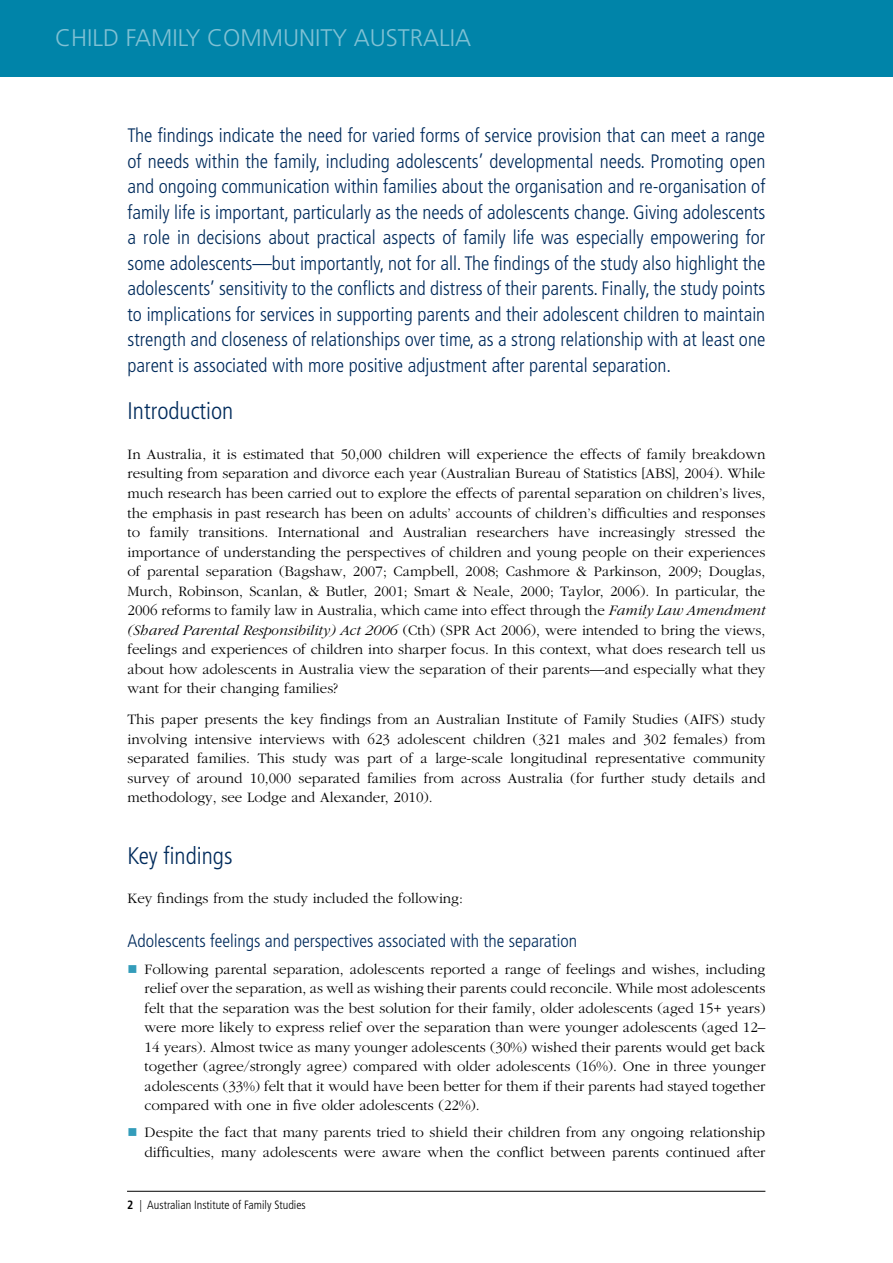
<style>
.page{position:relative;width:893px;height:1263px;background:#fff}
.page>*{position:absolute;margin:0;border:0;box-sizing:border-box;transform-origin:0 0}
.t1{font:300 24px "Frutiger LT";color:#80c1d4}
.Heading_1{font:300 condensed 24px "Frutiger LT";color:#002b5c}
.Landing_page_text{font:300 condensed 19.5px/25.5px "Frutiger LT";color:#002b5c;text-align:justify}
.Heading_3{font:300 condensed 18px "Frutiger LT";color:#002b5c}
.Body_Text{font:300 15px/19.5px "Garamond";color:#000;text-align:justify}
.t2{font:300 condensed 12px "Frutiger LT";color:#000}
.s1{font-style:italic}
.s2{font-weight:700}
</style>
<div class="page">
<div style="left:0;top:0;width:893px;height:77px;background:#0084a9"></div>
<hr style="left:127px;top:1191px;width:638px;height:1px;background:#000">
<h1 class="t1" style="left:55px;top:24px;width:418px">CHILD FAMILY COMMUNITY AUSTRALIA</h1>
<p class="Landing_page_text" style="left:128px;top:123px;width:639px">The findings indicate the need for varied forms of service provision that can meet a range of needs within the family, including adolescents’ developmental needs. Promoting open and ongoing communication within families about the organisation and re-organisation of family life is important, particularly as the needs of adolescents change. Giving adolescents a role in decisions about practical aspects of family life was especially empowering for some adolescents—but importantly, not for all. The findings of the study also highlight the adolescents’ sensitivity to the conflicts and distress of their parents. Finally, the study points to implications for services in supporting parents and their adolescent children to maintain strength and closeness of relationships over time, as a strong relationship with at least one parent is associated with more positive adjustment after parental separation.</p>
<h2 class="Heading_1" style="left:128px;top:397px;width:107px">Introduction</h2>
<p class="Body_Text" style="left:128px;top:445px;width:639px">In Australia, it is estimated that 50,000 children will experience the effects of family breakdown resulting from separation and divorce each year (Australian Bureau of Statistics [ABS], 2004). While much research has been carried out to explore the effects of parental separation on children’s lives, the emphasis in past research has been on adults’ accounts of children’s difficulties and responses to family transitions. International and Australian researchers have increasingly stressed the importance of understanding the perspectives of children and young people on their experiences of parental separation (Bagshaw, 2007; Campbell, 2008; Cashmore &amp; Parkinson, 2009; Douglas, Murch, Robinson, Scanlan, &amp; Butler, 2001; Smart &amp; Neale, 2000; Taylor, 2006). In particular, the 2006 reforms to family law in Australia, which came into effect through the <span class="s1">Family Law Amendment (Shared Parental Responsibility) Act 2006</span> (Cth) (SPR Act 2006), were intended to bring the views, feelings and experiences of children into sharper focus. In this context, what does research tell us about how adolescents in Australia view the separation of their parents—and especially what they want for their changing families?</p>
<p class="Body_Text" style="left:128px;top:710px;width:639px">This paper presents the key findings from an Australian Institute of Family Studies (AIFS) study involving intensive interviews with 623 adolescent children (321 males and 302 females) from separated families. This study was part of a large-scale longitudinal representative community survey of around 10,000 separated families from across Australia (for further study details and methodology, see Lodge and Alexander, 2010).</p>
<h2 class="Heading_1" style="left:128px;top:842px;width:106px">Key findings</h2>
<p class="Body_Text" style="left:128px;top:889px;width:337px">Key findings from the study included the following:</p>
<h4 class="Heading_3" style="left:128px;top:931px;width:451px">Adolescents feelings and perspectives associated with the separation</h4>
<p class="Body_Text" style="left:145px;top:960px;width:622px">Following parental separation, adolescents reported a range of feelings and wishes, including relief over the separation, as well as wishing their parents could reconcile. While most adolescents felt that the separation was the best solution for their family, older adolescents (aged 15+ years) were more likely to express relief over the separation than were younger adolescents (aged 12– 14 years). Almost twice as many younger adolescents (30%) wished their parents would get back together (agree/strongly agree) compared with older adolescents (16%). One in three younger adolescents (33%) felt that it would have been better for them if their parents had stayed together compared with one in five older adolescents (22%).</p>
<p class="Body_Text" style="left:145px;top:1123px;width:622px">Despite the fact that many parents tried to shield their children from any ongoing relationship difficulties, many adolescents were aware when the conflict between parents continued after</p>
<p class="t2" style="left:127px;top:1198px;width:180px"><span class="s2">2</span> | Australian Institute of Family Studies</p>
</div>
